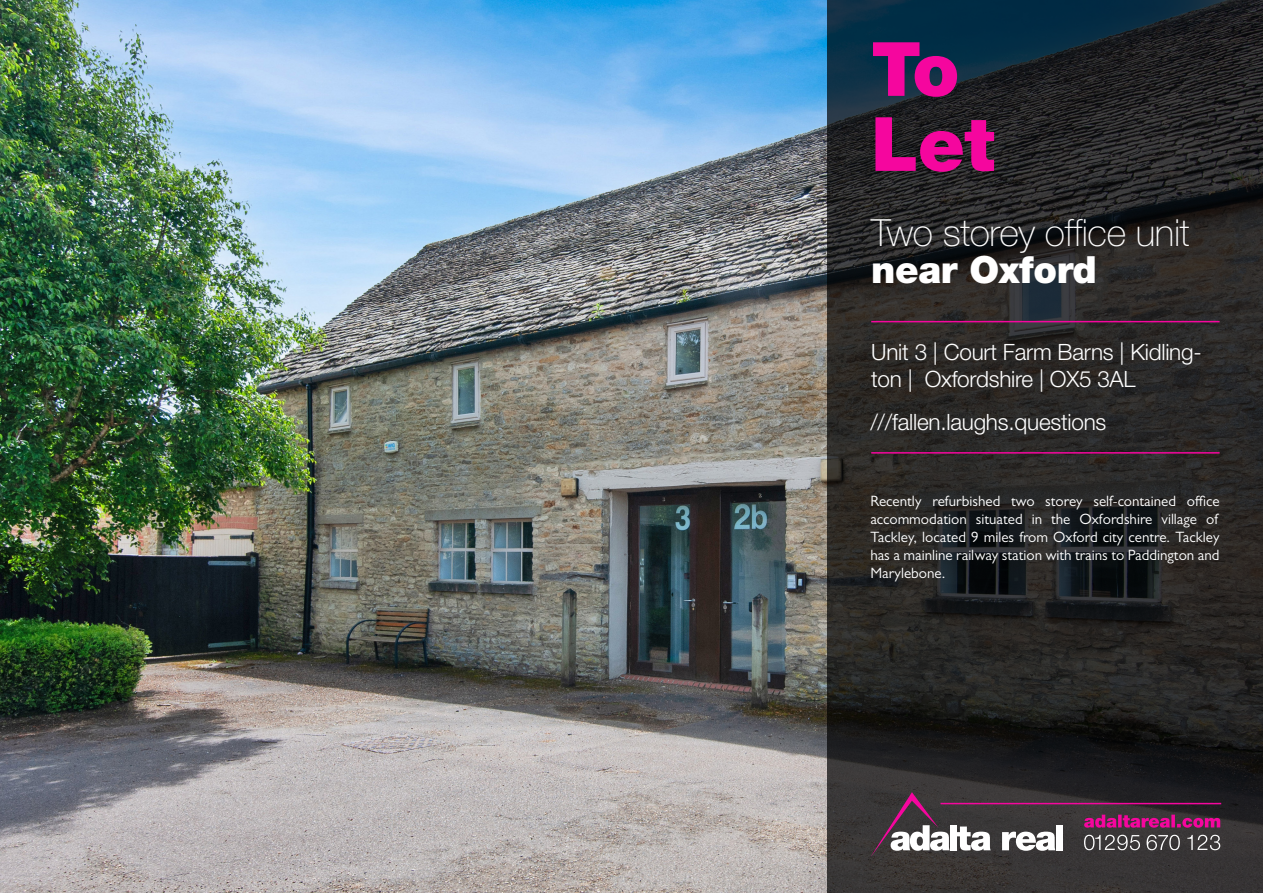
<style>
.page{position:relative;width:1263px;height:893px;background:#fff}
.page>*{position:absolute;margin:0;border:0;box-sizing:border-box;transform-origin:0 0}
.t1{font:900 75px "Helvetica Neue LT Std";color:#f5069e}
.t2{font:100 37.5px/37.5px "Helvetica Neue LT Std";letter-spacing:-.01em;color:#fff}
.t3{font:300 22.5px/27px "Helvetica Neue LT Std";letter-spacing:-.01em;color:#fff}
.t4{font:15px/18px "Gill Sans";color:#fff;text-align:justify}
.s1{font-weight:900}
</style>
<div class="page">
<img style="left:0;top:0;width:828px;height:893px">
<svg style="left:828px;top:0;width:435px;height:893px;background:#242627"></svg>
<svg style="left:870px;top:792px;width:80px;height:65px;background:#65565e"></svg>
<div style="left:950px;top:825px;width:7px;height:25px;background:#fff"></div>
<svg style="left:957px;top:826px;width:34px;height:25px"></svg>
<svg style="left:1002px;top:832px;width:53px;height:19px"></svg>
<div style="left:1056px;top:825px;width:7px;height:25px;background:#fff"></div>
<svg style="left:1084px;top:835px;width:136px;height:15px;background:#666464"></svg>
<svg style="left:1084px;top:815px;width:136px;height:13px;background:#961e69"></svg>
<hr style="left:940px;top:803px;width:281px;height:1px;background:#f5069e">
<hr style="left:871px;top:452px;width:348px;height:2px;background:#f5069e">
<hr style="left:871px;top:321px;width:348px;height:1px;background:#f5069e">
<p class="t1" style="left:871px;top:24px;width:90px">To</p>
<p class="t1" style="left:871px;top:99px;width:125px">Let</p>
<p class="t2" style="left:871px;top:214px;width:320px">Two storey office unit <span class="s1">near Oxford</span></p>
<p class="t3" style="left:871px;top:338px;width:332px">Unit 3 | Court Farm Barns | Kidling&shy;ton | Oxfordshire | OX5 3AL</p>
<p class="t3" style="left:870px;top:408px;width:238px">///fallen.laughs.questions</p>
<p class="t4" style="left:870px;top:492px;width:351px">Recently refurbished two storey self-contained office accommodation situated in the Oxfordshire village of Tackley, located 9 miles from Oxford city centre. Tackley has a mainline railway station with trains to Paddington and Marylebone.</p>
</div>
